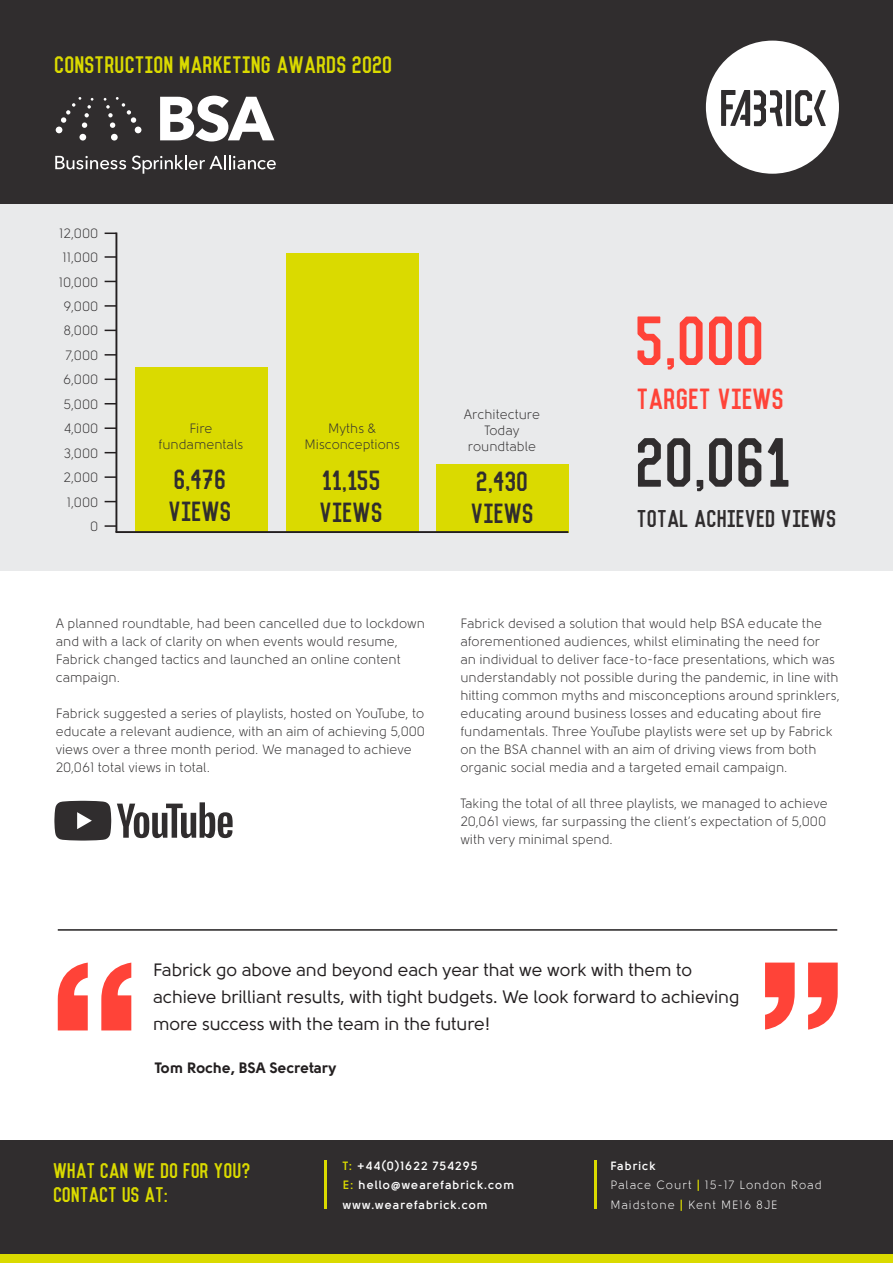
<style>
.page{position:relative;width:893px;height:1263px;background:#fff}
.page>*{position:absolute;margin:0;border:0;box-sizing:border-box;transform-origin:0 0}
.t1{font:63.75px "Vincent";color:#302d2e}
.t2{font:63.75px "Vincent";color:#ff4338}
.t3{font:26.85px "Vincent";color:#ff4338}
.t4{font:25.5px "Vincent";color:#302d2e}
.t5{font:22.35px "Vincent";color:#302d2e}
.t6{font:21.9px "Vincent";color:#dada00}
.t7{font:19.5px/23.4px "Vincent";color:#dada00}
.t8{font:17.85px/26.8px "Solomon";color:#231f20}
.t9{font:900 15px "Solomon";color:#231f20}
.Body_head{font:13.5px/18px "Solomon";color:#312f30}
.t10{font:700 12px "Solomon";letter-spacing:.08em;color:#fff}
.t11{font:12px/19.5px "Solomon";letter-spacing:.08em;color:#fff}
.s1{color:#dada00}
.s2{font-weight:700}
.s3{font-weight:700;color:#dada00}
</style>
<div class="page">
<div style="left:0;top:0;width:893px;height:205px;background:#302d2e"></div>
<div style="left:0;top:1140px;width:893px;height:123px;background:#302d2e"></div>
<hr style="left:324px;top:1161px;width:2px;height:48px;background:#dada00">
<hr style="left:594px;top:1161px;width:2px;height:48px;background:#dada00">
<div style="left:706px;top:41px;width:133px;height:133px;background:#fff;border-radius:50%"></div>
<svg style="left:721px;top:90px;width:105px;height:36px"></svg>
<div style="left:0;top:1254px;width:893px;height:9px;background:#dada00"></div>
<svg style="left:58px;top:962px;width:73px;height:68px"></svg>
<svg style="left:765px;top:962px;width:73px;height:68px"></svg>
<svg style="left:54px;top:801px;width:57px;height:39px;background:#464344"></svg>
<svg style="left:117px;top:802px;width:116px;height:36px"></svg>
<hr style="left:58px;top:929px;width:779px;height:2px;background:#231f20">
<div style="left:0;top:205px;width:893px;height:366px;background:#e9eaeb"></div>
<div style="left:135px;top:367px;width:132px;height:165px;background:#dada00"></div>
<div style="left:436px;top:464px;width:132px;height:68px;background:#dada00"></div>
<div style="left:286px;top:253px;width:133px;height:279px;background:#dada00"></div>
<hr style="left:115px;top:233px;width:2px;height:299px;background:#231f20">
<hr style="left:115px;top:531px;width:453px;height:2px;background:#231f20">
<svg style="left:105px;top:525px;width:11px;height:2px"></svg>
<svg style="left:105px;top:378px;width:11px;height:2px"></svg>
<svg style="left:105px;top:354px;width:11px;height:2px"></svg>
<svg style="left:105px;top:305px;width:11px;height:2px"></svg>
<svg style="left:105px;top:256px;width:11px;height:2px"></svg>
<svg style="left:105px;top:427px;width:11px;height:2px"></svg>
<svg style="left:105px;top:476px;width:11px;height:2px"></svg>
<svg style="left:55px;top:156px;width:71px;height:13px"></svg>
<svg style="left:132px;top:155px;width:144px;height:19px"></svg>
<svg style="left:160px;top:96px;width:114px;height:45px"></svg>
<div style="left:79px;top:134px;width:7px;height:7px;background:#fff;border-radius:50%"></div>
<svg style="left:56px;top:97px;width:37px;height:36px"></svg>
<div style="left:111px;top:134px;width:7px;height:7px;background:#fff;border-radius:50%"></div>
<svg style="left:104px;top:97px;width:37px;height:36px"></svg>
<p class="t6" style="left:55px;top:56px;width:340px">CONSTRUCTION MARKETING AWARDS 2020</p>
<p class="Body_head" style="left:59px;top:224px;width:40px">12,000</p>
<p class="Body_head" style="left:63px;top:248px;width:37px">11,000</p>
<p class="Body_head" style="left:59px;top:273px;width:41px">10,000</p>
<p class="Body_head" style="left:63px;top:297px;width:36px">9,000</p>
<p class="Body_head" style="left:63px;top:322px;width:36px">8,000</p>
<p class="Body_head" style="left:65px;top:346px;width:34px">7,000</p>
<p class="Body_head" style="left:63px;top:371px;width:37px">6,000</p>
<p class="Body_head" style="left:63px;top:395px;width:36px">5,000</p>
<p class="Body_head" style="left:64px;top:420px;width:36px">4,000</p>
<p class="Body_head" style="left:64px;top:444px;width:36px">3,000</p>
<p class="Body_head" style="left:64px;top:469px;width:36px">2,000</p>
<p class="Body_head" style="left:67px;top:493px;width:33px">1,000</p>
<p class="Body_head" style="left:90px;top:518px;width:10px">0</p>
<p class="Body_head" style="left:159px;top:421px;width:86px;line-height:16.2px;text-align:center">Fire fundamentals</p>
<p class="Body_head" style="left:305px;top:421px;width:97px;line-height:16.2px;text-align:center">Myths &amp;<br>Misconceptions</p>
<p class="Body_head" style="left:464px;top:406px;width:78px;line-height:16.2px;text-align:center">Architecture<br>Today roundtable</p>
<p class="t4" style="left:175px;top:469px;width:54px">6,476</p>
<p class="t4" style="left:323px;top:470px;width:61px">11,155</p>
<p class="t4" style="left:477px;top:471px;width:53px">2,430</p>
<p class="t2" style="left:638px;top:315px;width:131px">5,000</p>
<p class="t3" style="left:638px;top:388px;width:149px">TARGET VIEWS</p>
<p class="t1" style="left:638px;top:437px;width:157px">20,061</p>
<p class="t4" style="left:169px;top:501px;width:65px">VIEWS</p>
<p class="t4" style="left:321px;top:502px;width:65px">VIEWS</p>
<p class="t4" style="left:472px;top:503px;width:65px">VIEWS</p>
<p class="t5" style="left:638px;top:509px;width:201px">TOTAL ACHIEVED VIEWS</p>
<p class="Body_head" style="left:56px;top:614px;width:371px">A planned roundtable, had been cancelled due to lockdown and with a lack of clarity on when events would resume, Fabrick changed tactics and launched an online content campaign.</p>
<p class="Body_head" style="left:56px;top:704px;width:371px">Fabrick suggested a series of playlists, hosted on YouTube, to educate a relevant audience, with an aim of achieving 5,000 views over a three month period. We managed to achieve 20,061 total views in total.</p>
<p class="Body_head" style="left:460px;top:614px;width:381px">Fabrick devised a solution that would help BSA educate the aforementioned audiences, whilst eliminating the need for<br>an individual to deliver face-to-face presentations, which was understandably not possible during the pandemic, in line with hitting common myths and misconceptions around sprinklers, educating around business losses and educating about fire fundamentals. Three YouTube playlists were set up by Fabrick on the BSA channel with an aim of driving views from both organic social media and a targeted email campaign.</p>
<p class="Body_head" style="left:460px;top:794px;width:369px;text-align:justify">Taking the total of all three playlists, we managed to achieve 20,061 views, far surpassing the client’s expectation of 5,000 with very minimal spend.</p>
<p class="t8" style="left:153px;top:956px;width:588px">Fabrick go above and beyond each year that we work with them to achieve brilliant results, with tight budgets. We look forward to achieving more success with the team in the future!</p>
<p class="t9" style="left:155px;top:1059px;width:183px">Tom Roche, BSA Secretary</p>
<p class="t7" style="left:54px;top:1160px;width:199px">WHAT CAN WE DO FOR YOU?<br>CONTACT US AT:</p>
<p class="t10" style="left:343px;top:1159px;width:136px"><span class="s1">T:</span> +44(0)1622 754295</p>
<p class="t10" style="left:343px;top:1178px;width:173px"><span class="s1">E:</span> hello@wearefabrick.com</p>
<p class="t10" style="left:343px;top:1198px;width:146px">www.wearefabrick.com</p>
<p class="t11" style="left:610px;top:1156px;width:213px"><span class="s2">Fabrick<br></span>Palace Court <span class="s3">|</span> 15-17 London Road<br>Maidstone <span class="s3">|</span> Kent ME16 8JE</p>
</div>
